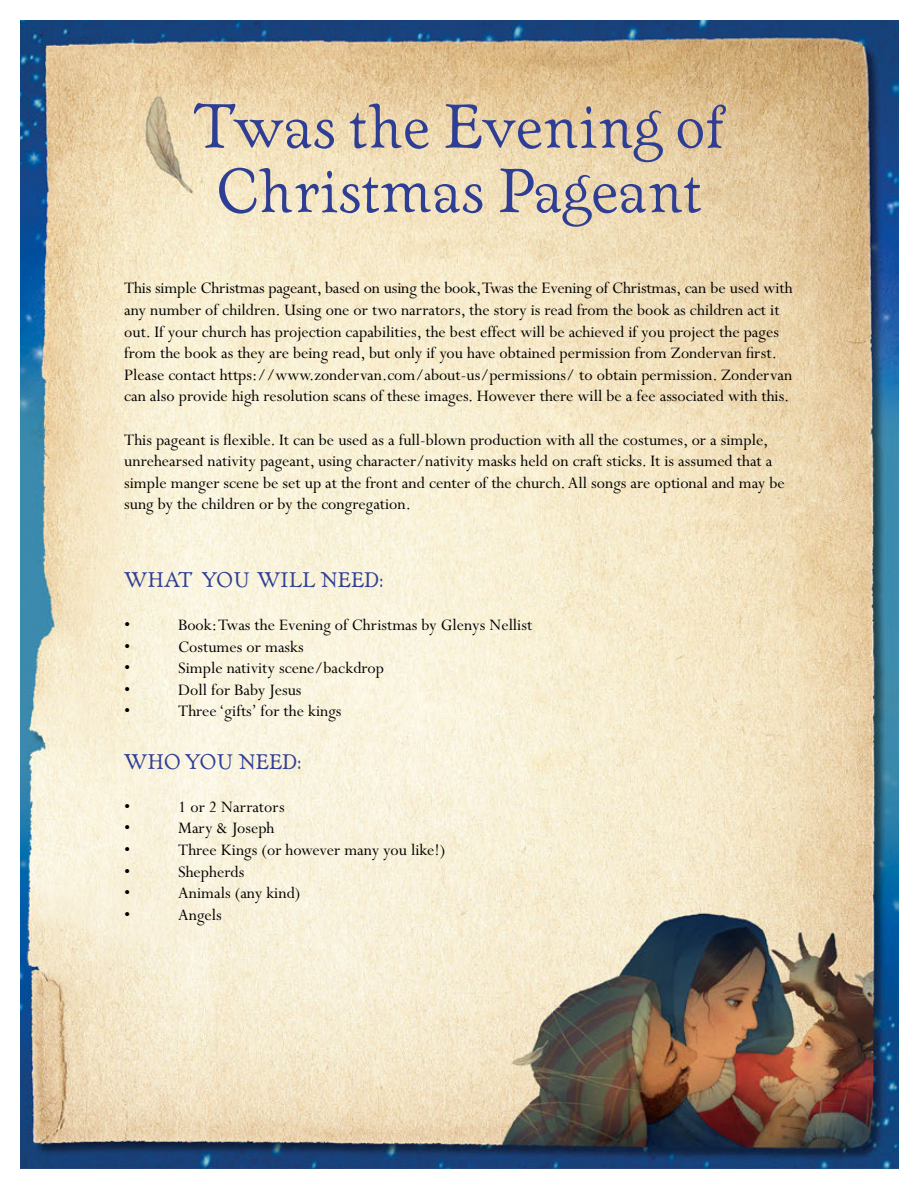
<style>
.page{position:relative;width:918px;height:1188px;background:#fff}
.page>*{position:absolute;margin:0;border:0;box-sizing:border-box;transform-origin:0 0}
.t1{font:66px/64.5px "Artcraft Rgl";color:#2f3e95;text-align:center}
.t2{font:22.5px "Artcraft Rgl";color:#2f3e95}
.t3{font:18px/21.6px "Perpetua";color:#000}
</style>
<div class="page">
<img style="left:20px;top:20px;width:878px;height:1148px">
<img style="left:109px;top:61px;width:150px;height:152px">
<h1 class="t1" style="left:193px;top:99px;width:533px">Twas the Evening of<br>Christmas Pageant</h1>
<p class="t3" style="left:124px;top:278px;width:670px">This simple Christmas pageant, based on using the book, Twas the Evening of Christmas, can be used with any number of children. Using one or two narrators, the story is read from the book as children act it out. If your church has projection capabilities, the best effect will be achieved if you project the pages from the book as they are being read, but only if you have obtained permission from Zondervan first.<br>Please contact https://www.zondervan.com/about-us/permissions/ to obtain permission. Zondervan can also provide high resolution scans of these images. However there will be a fee associated with this.</p>
<p class="t3" style="left:124px;top:429px;width:662px">This pageant is flexible. It can be used as a full-blown production with all the costumes, or a simple, unrehearsed nativity pageant, using character/nativity masks held on craft sticks. It is assumed that a simple manger scene be set up at the front and center of the church. All songs are optional and may be sung by the children or by the congregation.</p>
<p class="t2" style="left:124px;top:564px;width:261px">WHAT YOU WILL NEED:</p>
<p class="t3" style="left:124px;top:615px;width:8px">•</p>
<p class="t3" style="left:178px;top:615px;width:356px">Book: Twas the Evening of Christmas by Glenys Nellist</p>
<p class="t3" style="left:124px;top:636px;width:8px">•</p>
<p class="t3" style="left:178px;top:636px;width:127px">Costumes or masks</p>
<p class="t3" style="left:124px;top:658px;width:8px">•</p>
<p class="t3" style="left:178px;top:658px;width:207px">Simple nativity scene/backdrop</p>
<p class="t3" style="left:124px;top:679px;width:8px">•</p>
<p class="t3" style="left:178px;top:679px;width:125px">Doll for Baby Jesus</p>
<p class="t3" style="left:124px;top:701px;width:8px">•</p>
<p class="t3" style="left:178px;top:701px;width:165px">Three ‘gifts’ for the kings</p>
<p class="t2" style="left:124px;top:746px;width:179px">WHO YOU NEED:</p>
<p class="t3" style="left:124px;top:796px;width:8px">•</p>
<p class="t3" style="left:178px;top:796px;width:108px">1 or 2 Narrators</p>
<p class="t3" style="left:124px;top:818px;width:8px">•</p>
<p class="t3" style="left:178px;top:818px;width:98px">Mary &amp; Joseph</p>
<p class="t3" style="left:124px;top:840px;width:8px">•</p>
<p class="t3" style="left:178px;top:840px;width:269px">Three Kings (or however many you like!)</p>
<p class="t3" style="left:124px;top:861px;width:8px">•</p>
<p class="t3" style="left:178px;top:861px;width:68px">Shepherds</p>
<p class="t3" style="left:124px;top:883px;width:8px">•</p>
<p class="t3" style="left:178px;top:883px;width:124px">Animals (any kind)</p>
<p class="t3" style="left:124px;top:904px;width:8px">•</p>
<p class="t3" style="left:178px;top:904px;width:45px">Angels</p>
</div>
